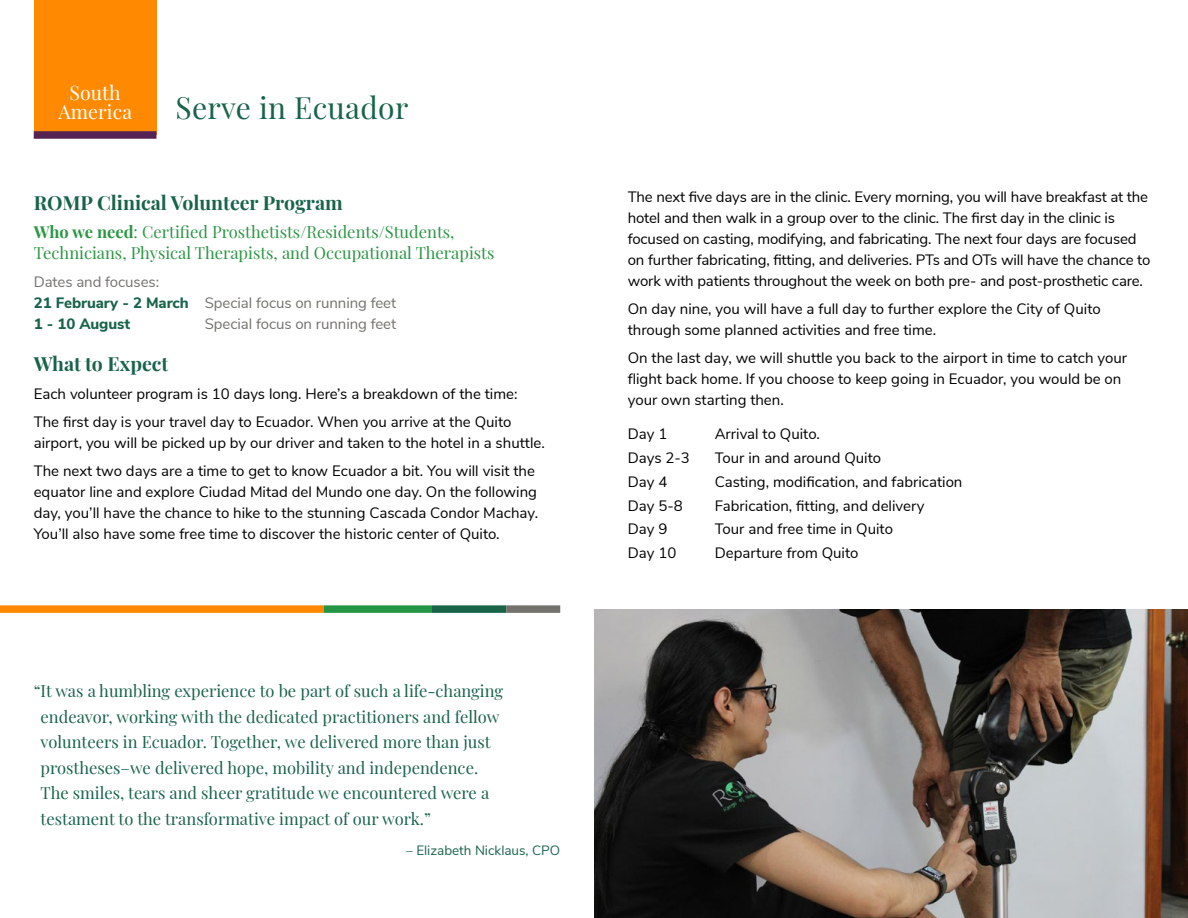
<style>
.page{position:relative;width:1188px;height:918px;background:#fff}
.page>*{position:absolute;margin:0;border:0;box-sizing:border-box;transform-origin:0 0}
.t1{font:30px "Playfair Display";letter-spacing:.01em;color:#196448}
.t2{font:700 19.5px "Playfair Display";color:#196448}
.t3{font:19.5px/19.5px "Playfair Display";letter-spacing:.005em;color:#fff;text-align:center}
.t4{font:16.5px/25.5px "Playfair Display";color:#196448}
.t5{font:16.5px/21px "Playfair Display";color:#2b9643}
.t6{font:15px/21px "Nunito Sans";color:#000}
.t7{font:15px/21px "Nunito Sans";letter-spacing:-.005em;color:#73726d}
.t8{font:13.5px "Nunito Sans";color:#196448}
.s1{font-weight:700}
.s2{font-weight:800;color:#196448}
</style>
<div class="page">
<div style="left:34px;top:0;width:122px;height:135px;background:#ff8900"></div>
<img style="left:594px;top:609px;width:594px;height:309px">
<div style="left:34px;top:131px;width:122px;height:8px;background:#562254"></div>
<div style="left:0;top:605px;width:324px;height:8px;background:#f80"></div>
<div style="left:324px;top:605px;width:108px;height:8px;background:#249544"></div>
<div style="left:432px;top:605px;width:74px;height:8px;background:#196448"></div>
<div style="left:506px;top:605px;width:54px;height:8px;background:#73726d"></div>
<h2 class="t3" style="left:58px;top:81px;width:75px">South<br>America</h2>
<h1 class="t1" style="left:176px;top:85px;width:234px">Serve in Ecuador</h1>
<h2 class="t2" style="left:34px;top:187px;width:311px">ROMP Clinical Volunteer Program</h2>
<p class="t5" style="left:34px;top:220px;width:462px"><span class="s1">Who we need</span>: Certified Prosthetists/Residents/Students,<br>Technicians, Physical Therapists, and Occupational Therapists</p>
<p class="t7" style="left:34px;top:270px;width:364px">Dates and focuses:<br><span class="s2">21 February - 2 March</span> Special focus on running feet<br><span class="s2">1 - 10 August</span></p>
<p class="t7" style="left:205px;top:312px;width:193px">Special focus on running feet</p>
<h2 class="t2" style="left:34px;top:349px;width:136px">What to Expect</h2>
<p class="t6" style="left:34px;top:379px;width:485px;line-height:27.8px">Each volunteer program is 10 days long. Here’s a breakdown of the time:<br>The first day is your travel day to Ecuador. When you arrive at the Quito</p>
<p class="t6" style="left:34px;top:428px;width:513px;line-height:27.8px">airport, you will be picked up by our driver and taken to the hotel in a shuttle.<br>The next two days are a time to get to know Ecuador a bit. You will visit the</p>
<p class="t6" style="left:34px;top:480px;width:506px;text-align:justify">equator line and explore Ciudad Mitad del Mundo one day. On the following day, you’ll have the chance to hike to the stunning Cascada Condor Machay.<br>You’ll also have some free time to discover the historic center of Quito.</p>
<p class="t4" style="left:41px;top:677px;width:464px;text-indent:-7px">“It was a humbling experience to be part of such a life-changing endeavor, working with the dedicated practitioners and fellow volunteers in Ecuador. Together, we delivered more than just prostheses–we delivered hope, mobility and independence.<br>The smiles, tears and sheer gratitude we encountered were a testament to the transformative impact of our work.”</p>
<p class="t8" style="left:406px;top:840px;width:156px">– Elizabeth Nicklaus, CPO</p>
<p class="t6" style="left:628px;top:186px;width:524px">The next five days are in the clinic. Every morning, you will have breakfast at the hotel and then walk in a group over to the clinic. The first day in the clinic is focused on casting, modifying, and fabricating. The next four days are focused on further fabricating, fitting, and deliveries. PTs and OTs will have the chance to work with patients throughout the week on both pre- and post-prosthetic care.</p>
<p class="t6" style="left:628px;top:298px;width:475px">On day nine, you will have a full day to further explore the City of Quito through some planned activities and free time.</p>
<p class="t6" style="left:628px;top:346px;width:501px">On the last day, we will shuttle you back to the airport in time to catch your flight back home. If you choose to keep going in Ecuador, you would be on your own starting then.</p>
<p class="t6" style="left:628px;top:423px;width:41px">Day 1</p>
<p class="t6" style="left:715px;top:423px;width:107px">Arrival to Quito.</p>
<p class="t6" style="left:628px;top:446px;width:64px">Days 2-3</p>
<p class="t6" style="left:715px;top:446px;width:168px">Tour in and around Quito</p>
<p class="t6" style="left:628px;top:470px;width:41px">Day 4</p>
<p class="t6" style="left:715px;top:470px;width:249px">Casting, modification, and fabrication</p>
<p class="t6" style="left:628px;top:494px;width:56px">Day 5-8</p>
<p class="t6" style="left:715px;top:494px;width:211px">Fabrication, fitting, and delivery</p>
<p class="t6" style="left:628px;top:518px;width:41px">Day 9</p>
<p class="t6" style="left:715px;top:518px;width:180px">Tour and free time in Quito</p>
<p class="t6" style="left:628px;top:541px;width:50px">Day 10</p>
<p class="t6" style="left:715px;top:541px;width:145px">Departure from Quito</p>
</div>
